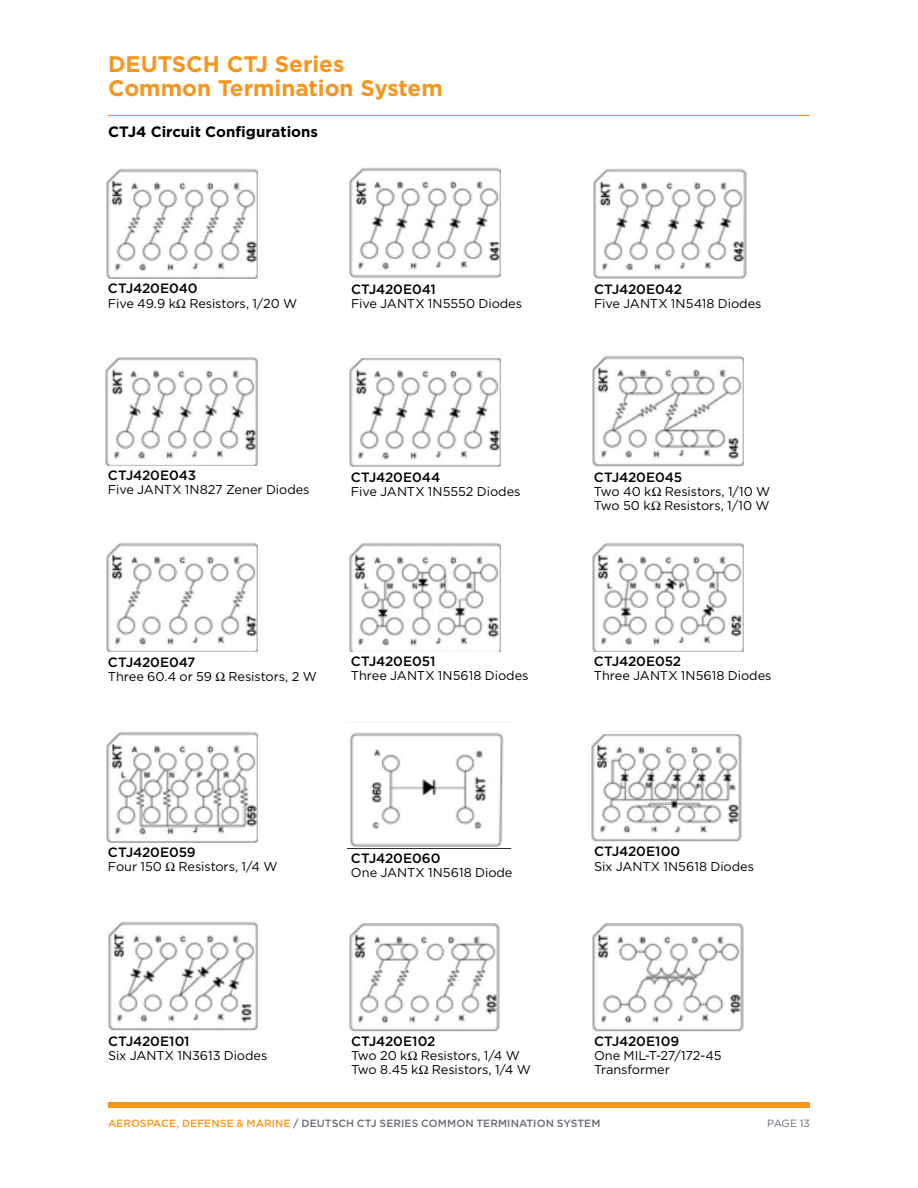
<style>
.page{position:relative;width:918px;height:1188px;background:#fff}
.page>*{position:absolute;margin:0;border:0;box-sizing:border-box;transform-origin:0 0}
.t1{font:700 22.5px/24px "Gotham";color:#f8951d}
.t2{font:700 15px "Gotham";color:#000}
.t3{font:500 13.5px "Gotham";letter-spacing:-.01em;color:#000}
.t4{font:12.75px/14.2px "Gotham";letter-spacing:-.005em;color:#000}
.t5{font:500 10.5px "Gotham";letter-spacing:.005em;color:#696b73}
.t6{font:10.5px "Gotham";letter-spacing:-.015em;color:#696b73}
.s1{color:#f8951d}
</style>
<div class="page">
<div style="left:108px;top:1102px;width:702px;height:6px;background:#f8951d"></div>
<hr style="left:108px;top:115px;width:702px;height:1px;background:#f8951d">
<img style="left:349px;top:358px;width:152px;height:108px">
<img style="left:592px;top:355px;width:152px;height:111px">
<img style="left:106px;top:544px;width:152px;height:108px">
<img style="left:349px;top:544px;width:152px;height:108px">
<hr style="left:591px;top:544px;width:153px;height:1px;background:#000">
<hr style="left:591px;top:661px;width:153px;height:1px;background:#000">
<img style="left:592px;top:544px;width:152px;height:108px">
<img style="left:349px;top:167px;width:152px;height:112px">
<hr style="left:591px;top:163px;width:163px;height:1px;background:#000">
<hr style="left:591px;top:286px;width:163px;height:1px;background:#000">
<hr style="left:591px;top:416px;width:163px;height:1px;background:#000">
<img style="left:593px;top:168px;width:154px;height:111px">
<hr style="left:105px;top:474px;width:153px;height:1px;background:#000">
<img style="left:105px;top:358px;width:153px;height:108px">
<img style="left:106px;top:168px;width:152px;height:111px">
<img style="left:106px;top:732px;width:152px;height:110px">
<img style="left:108px;top:921px;width:150px;height:110px">
<img style="left:349px;top:923px;width:151px;height:108px">
<img style="left:592px;top:923px;width:152px;height:108px">
<hr style="left:348px;top:723px;width:163px;height:1px;background:#000">
<svg style="left:348px;top:723px;width:85px;height:124px"></svg>
<hr style="left:348px;top:848px;width:163px;height:1px;background:#000">
<hr style="left:348px;top:975px;width:163px;height:1px;background:#000">
<img style="left:350px;top:731px;width:154px;height:115px">
<img style="left:591px;top:734px;width:151px;height:108px">
<h1 class="t1" style="left:108px;top:52px;width:336px">DEUTSCH CTJ Series<br>Common Termination System</h1>
<p class="t2" style="left:108px;top:121px;width:212px">CTJ4 Circuit Configurations</p>
<p class="t3" style="left:108px;top:280px;width:91px">CTJ420E040</p>
<p class="t4" style="left:108px;top:296px;width:191px">Five 49.9 k Resistors, 1/20 W</p>
<p class="t3" style="left:351px;top:280px;width:86px">CTJ420E041</p>
<p class="t4" style="left:351px;top:296px;width:173px">Five JANTX 1N5550 Diodes</p>
<p class="t3" style="left:594px;top:280px;width:90px">CTJ420E042</p>
<p class="t4" style="left:594px;top:296px;width:169px">Five JANTX 1N5418 Diodes</p>
<p class="t3" style="left:108px;top:467px;width:90px">CTJ420E043</p>
<p class="t4" style="left:108px;top:483px;width:203px">Five JANTX 1N827 Zener Diodes</p>
<p class="t3" style="left:351px;top:468px;width:91px">CTJ420E044</p>
<p class="t4" style="left:351px;top:484px;width:171px">Five JANTX 1N5552 Diodes</p>
<p class="t3" style="left:594px;top:468px;width:90px">CTJ420E045</p>
<p class="t4" style="left:594px;top:484px;width:178px">Two 40 k Resistors, 1/10 W<br>Two 50 k Resistors, 1/10 W</p>
<p class="t3" style="left:108px;top:653px;width:89px">CTJ420E047</p>
<p class="t4" style="left:108px;top:669px;width:106px">Three 60.4 or 59</p>
<p class="t4" style="left:229px;top:669px;width:90px">Resistors, 2 W</p>
<p class="t3" style="left:351px;top:652px;width:86px">CTJ420E051</p>
<p class="t4" style="left:351px;top:668px;width:179px">Three JANTX 1N5618 Diodes</p>
<p class="t3" style="left:594px;top:652px;width:89px">CTJ420E052</p>
<p class="t4" style="left:594px;top:668px;width:179px">Three JANTX 1N5618 Diodes</p>
<p class="t3" style="left:108px;top:843px;width:89px">CTJ420E059</p>
<p class="t4" style="left:108px;top:859px;width:56px">Four 150</p>
<p class="t4" style="left:179px;top:859px;width:100px">Resistors, 1/4 W</p>
<p class="t3" style="left:108px;top:1032px;width:83px">CTJ420E101</p>
<p class="t4" style="left:108px;top:1048px;width:161px">Six JANTX 1N3613 Diodes</p>
<p class="t3" style="left:351px;top:849px;width:91px">CTJ420E060</p>
<p class="t4" style="left:351px;top:865px;width:163px">One JANTX 1N5618 Diode</p>
<p class="t3" style="left:351px;top:1032px;width:86px">CTJ420E102</p>
<p class="t4" style="left:351px;top:1048px;width:181px">Two 20 k Resistors, 1/4 W<br>Two 8.45 k Resistors, 1/4 W</p>
<p class="t3" style="left:594px;top:843px;width:88px">CTJ420E100</p>
<p class="t4" style="left:594px;top:859px;width:162px">Six JANTX 1N5618 Diodes</p>
<p class="t3" style="left:594px;top:1032px;width:87px">CTJ420E109</p>
<p class="t4" style="left:594px;top:1048px;width:129px">One MIL-T-27/172-45<br>Transformer</p>
<p class="t5" style="left:108px;top:1116px;width:494px"><span class="s1">AEROSPACE, DEFENSE &amp; MARINE</span> / DEUTSCH CTJ SERIES COMMON TERMINATION SYSTEM</p>
<p class="t6" style="left:767px;top:1116px;width:44px">PAGE 13</p>
</div>
